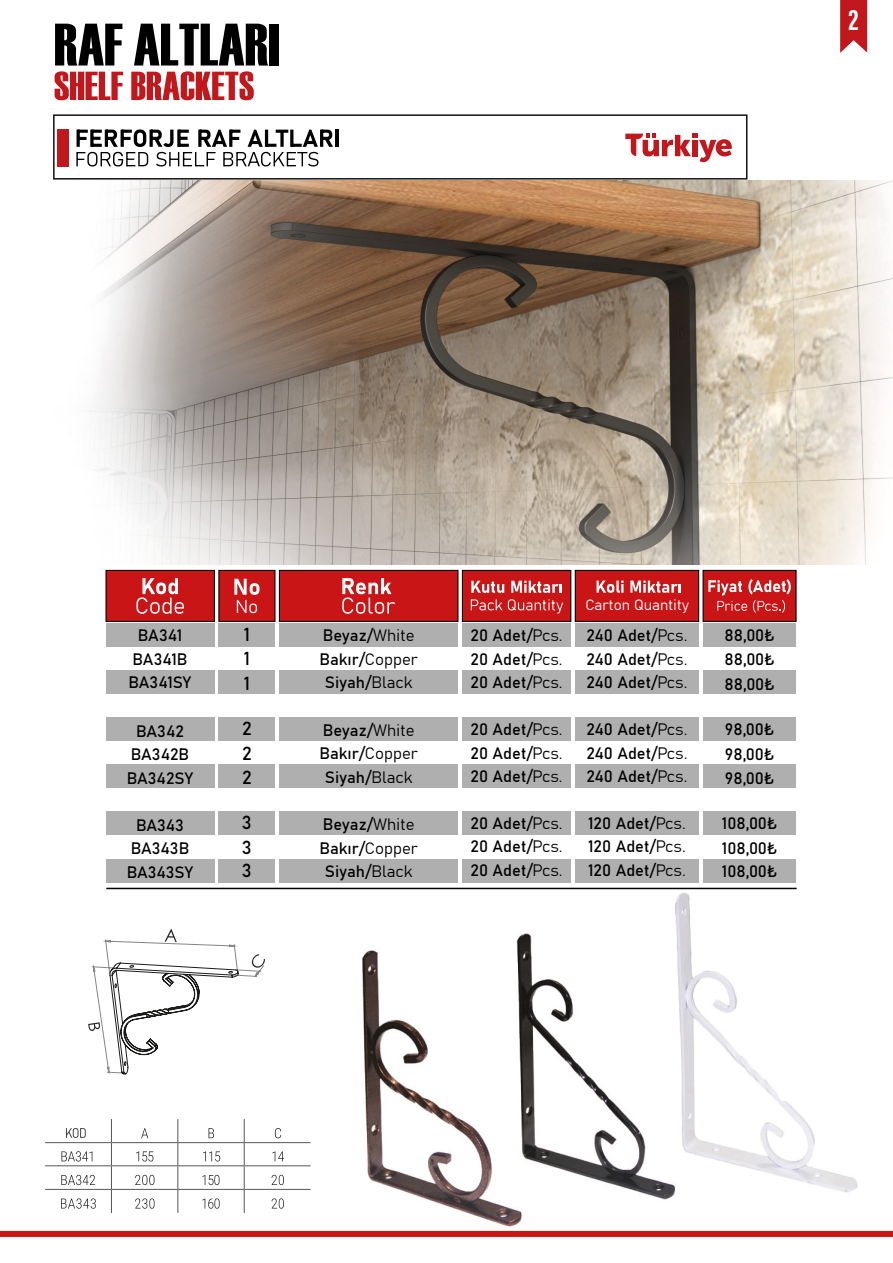
<style>
.page{position:relative;width:893px;height:1263px;background:#fff}
.page>*{position:absolute;margin:0;border:0;box-sizing:border-box;transform-origin:0 0}
.t1{font:18.75px/24.3px "Bahnschrift";color:#010000;text-align:justify}
.t2{font:16.5px/23.5px "Bahnschrift";color:#010000;text-align:center}
.t3{font:14.85px "Bahnschrift";color:#fff}
</style>
<div class="page">
<img style="left:338px;top:887px;width:545px;height:344px">
<div style="left:269px;top:24px;width:10px;height:42px;background:#000"></div>
<svg style="left:55px;top:24px;width:68px;height:76px"></svg>
<svg style="left:131px;top:24px;width:137px;height:76px"></svg>
<div style="left:0;top:1231px;width:893px;height:6px;background:#ca1517"></div>
<div style="left:105px;top:570px;width:110px;height:52px;background:#ca1517;border:1px solid #000"></div>
<div style="left:106px;top:623px;width:108px;height:24px;background:#afafaf"></div>
<div style="left:106px;top:670px;width:108px;height:24px;background:#afafaf"></div>
<div style="left:106px;top:717px;width:108px;height:24px;background:#afafaf"></div>
<div style="left:106px;top:764px;width:108px;height:23px;background:#afafaf"></div>
<div style="left:106px;top:859px;width:108px;height:24px;background:#afafaf"></div>
<div style="left:106px;top:811px;width:108px;height:23px;background:#afafaf"></div>
<svg style="left:136px;top:578px;width:48px;height:36px"></svg>
<div style="left:218px;top:570px;width:57px;height:52px;background:#ca1517;border:1px solid #000"></div>
<div style="left:219px;top:623px;width:56px;height:24px;background:#afafaf"></div>
<div style="left:219px;top:670px;width:56px;height:24px;background:#afafaf"></div>
<div style="left:219px;top:717px;width:56px;height:24px;background:#afafaf"></div>
<div style="left:219px;top:764px;width:56px;height:23px;background:#afafaf"></div>
<div style="left:219px;top:859px;width:56px;height:24px;background:#afafaf"></div>
<div style="left:219px;top:811px;width:56px;height:23px;background:#afafaf"></div>
<svg style="left:234px;top:579px;width:25px;height:34px"></svg>
<div style="left:279px;top:570px;width:179px;height:52px;background:#ca1517;border:1px solid #000"></div>
<div style="left:279px;top:623px;width:179px;height:24px;background:#afafaf"></div>
<div style="left:279px;top:670px;width:179px;height:24px;background:#afafaf"></div>
<div style="left:279px;top:717px;width:179px;height:24px;background:#afafaf"></div>
<div style="left:279px;top:764px;width:179px;height:23px;background:#afafaf"></div>
<div style="left:279px;top:859px;width:179px;height:24px;background:#afafaf"></div>
<div style="left:279px;top:811px;width:179px;height:23px;background:#afafaf"></div>
<svg style="left:342px;top:578px;width:53px;height:36px"></svg>
<div style="left:462px;top:570px;width:109px;height:52px;background:#ca1517;border:1px solid #000"></div>
<div style="left:462px;top:623px;width:109px;height:24px;background:#afafaf"></div>
<div style="left:462px;top:670px;width:109px;height:24px;background:#afafaf"></div>
<div style="left:462px;top:717px;width:109px;height:24px;background:#afafaf"></div>
<div style="left:462px;top:764px;width:109px;height:23px;background:#afafaf"></div>
<div style="left:462px;top:859px;width:109px;height:24px;background:#afafaf"></div>
<div style="left:462px;top:811px;width:109px;height:23px;background:#afafaf"></div>
<svg style="left:471px;top:581px;width:33px;height:12px"></svg>
<svg style="left:511px;top:581px;width:51px;height:12px"></svg>
<svg style="left:471px;top:599px;width:31px;height:11px"></svg>
<svg style="left:508px;top:599px;width:55px;height:14px"></svg>
<div style="left:575px;top:623px;width:124px;height:24px;background:#afafaf"></div>
<div style="left:575px;top:570px;width:124px;height:52px;background:#ca1517;border:1px solid #000"></div>
<div style="left:575px;top:670px;width:124px;height:24px;background:#afafaf"></div>
<div style="left:575px;top:717px;width:124px;height:24px;background:#afafaf"></div>
<div style="left:575px;top:764px;width:124px;height:23px;background:#afafaf"></div>
<div style="left:575px;top:859px;width:124px;height:24px;background:#afafaf"></div>
<div style="left:575px;top:811px;width:124px;height:23px;background:#afafaf"></div>
<svg style="left:597px;top:581px;width:27px;height:12px"></svg>
<svg style="left:630px;top:581px;width:51px;height:12px"></svg>
<hr style="left:106px;top:888px;width:691px;height:1px;background:#000">
<div style="left:703px;top:570px;width:94px;height:52px;background:#ca1517;border:1px solid #000"></div>
<div style="left:703px;top:623px;width:93px;height:24px;background:#afafaf"></div>
<div style="left:703px;top:670px;width:93px;height:24px;background:#afafaf"></div>
<div style="left:703px;top:717px;width:93px;height:24px;background:#afafaf"></div>
<div style="left:703px;top:764px;width:93px;height:23px;background:#afafaf"></div>
<div style="left:703px;top:859px;width:93px;height:24px;background:#afafaf"></div>
<div style="left:703px;top:811px;width:93px;height:23px;background:#afafaf"></div>
<svg style="left:708px;top:580px;width:34px;height:15px"></svg>
<svg style="left:748px;top:579px;width:43px;height:15px"></svg>
<svg style="left:717px;top:601px;width:30px;height:10px"></svg>
<svg style="left:753px;top:600px;width:32px;height:13px"></svg>
<hr style="left:45px;top:1142px;width:66px;height:1px;background:#585856">
<hr style="left:111px;top:1142px;width:67px;height:1px;background:#585856">
<hr style="left:178px;top:1142px;width:66px;height:1px;background:#585856">
<hr style="left:244px;top:1142px;width:67px;height:1px;background:#585856">
<hr style="left:45px;top:1165px;width:66px;height:1px;background:#585856">
<hr style="left:111px;top:1165px;width:67px;height:1px;background:#585856">
<hr style="left:178px;top:1165px;width:66px;height:1px;background:#585856">
<hr style="left:244px;top:1165px;width:67px;height:1px;background:#585856">
<hr style="left:45px;top:1189px;width:66px;height:1px;background:#585856">
<hr style="left:111px;top:1189px;width:67px;height:1px;background:#585856">
<svg style="left:111px;top:1119px;width:1px;height:94px"></svg>
<hr style="left:178px;top:1189px;width:66px;height:1px;background:#585856">
<svg style="left:177px;top:1119px;width:1px;height:94px"></svg>
<hr style="left:244px;top:1189px;width:67px;height:1px;background:#585856">
<svg style="left:244px;top:1119px;width:1px;height:94px"></svg>
<svg style="left:141px;top:1128px;width:7px;height:10px"></svg>
<svg style="left:208px;top:1128px;width:6px;height:10px"></svg>
<svg style="left:275px;top:1128px;width:6px;height:10px"></svg>
<svg style="left:61px;top:1151px;width:31px;height:10px"></svg>
<svg style="left:136px;top:1151px;width:17px;height:10px"></svg>
<svg style="left:203px;top:1151px;width:17px;height:10px"></svg>
<svg style="left:272px;top:1151px;width:12px;height:10px"></svg>
<svg style="left:61px;top:1175px;width:34px;height:10px"></svg>
<svg style="left:135px;top:1175px;width:19px;height:10px"></svg>
<svg style="left:202px;top:1175px;width:18px;height:10px"></svg>
<svg style="left:272px;top:1175px;width:12px;height:10px"></svg>
<svg style="left:61px;top:1198px;width:35px;height:11px"></svg>
<svg style="left:135px;top:1198px;width:20px;height:11px"></svg>
<svg style="left:202px;top:1198px;width:18px;height:11px"></svg>
<svg style="left:272px;top:1198px;width:12px;height:11px"></svg>
<svg style="left:66px;top:1128px;width:20px;height:10px"></svg>
<svg style="left:88px;top:929px;width:177px;height:145px"></svg>
<img style="left:89px;top:181px;width:804px;height:383px">
<div style="left:53px;top:114px;width:694px;height:66px;border:2px solid #111"></div>
<div style="left:57px;top:129px;width:12px;height:38px;background:#c0181c"></div>
<svg style="left:625px;top:134px;width:107px;height:28px"></svg>
<hr style="left:336px;top:130px;width:3px;height:17px;background:#000">
<svg style="left:76px;top:129px;width:257px;height:37px"></svg>
<svg style="left:840px;top:0;width:27px;height:53px"></svg>
<p class="t2" style="left:129px;top:622px;width:64px">BA341<br>BA341B<br>BA341SY</p>
<p class="t2" style="left:127px;top:718px;width:68px">BA342<br>BA342B<br>BA342SY</p>
<p class="t2" style="left:127px;top:812px;width:68px">BA343<br>BA343B<br>BA343SY</p>
<p class="t1" style="left:244px;top:621px;width:8px">1<br>1<br>1</p>
<p class="t1" style="left:242px;top:715px;width:11px">2<br>2<br>2</p>
<p class="t1" style="left:242px;top:809px;width:11px">3<br>3<br>3</p>
<p class="t2" style="left:319px;top:622px;width:100px">Beyaz/White<br>Bakır/Copper<br>Siyah/Black</p>
<p class="t2" style="left:319px;top:717px;width:100px">Beyaz/White<br>Bakır/Copper<br>Siyah/Black</p>
<p class="t2" style="left:319px;top:811px;width:100px">Beyaz/White<br>Bakır/Copper<br>Siyah/Black</p>
<p class="t2" style="left:470px;top:622px;width:94px;text-align:justify">20 Adet/Pcs.<br>20 Adet/Pcs.<br>20 Adet/Pcs.</p>
<p class="t2" style="left:470px;top:716px;width:94px;text-align:justify">20 Adet/Pcs.<br>20 Adet/Pcs.<br>20 Adet/Pcs.</p>
<p class="t2" style="left:470px;top:810px;width:94px;text-align:justify">20 Adet/Pcs.<br>20 Adet/Pcs.<br>20 Adet/Pcs.</p>
<p class="t3" style="left:585px;top:594px;width:105px">Carton Quantity</p>
<p class="t2" style="left:586px;top:622px;width:103px;text-align:justify">240 Adet/Pcs.<br>240 Adet/Pcs.<br>240 Adet/Pcs.</p>
<p class="t2" style="left:586px;top:716px;width:103px;text-align:justify">240 Adet/Pcs.<br>240 Adet/Pcs.<br>240 Adet/Pcs.</p>
<p class="t2" style="left:588px;top:810px;width:99px;text-align:justify">120 Adet/Pcs.<br>120 Adet/Pcs.<br>120 Adet/Pcs.</p>
<p class="t2" style="left:724px;top:622px;width:52px;text-align:left">88,00₺<br>88,00₺</p>
<p class="t2" style="left:724px;top:671px;width:52px">88,00₺</p>
<p class="t2" style="left:725px;top:716px;width:51px;line-height:25px;text-align:left">98,00₺<br>98,00₺</p>
<p class="t2" style="left:725px;top:765px;width:51px">98,00₺</p>
<p class="t2" style="left:722px;top:809px;width:57px;line-height:25px;text-align:left">108,00₺<br>108,00₺</p>
<p class="t2" style="left:722px;top:859px;width:57px">108,00₺</p>
</div>
